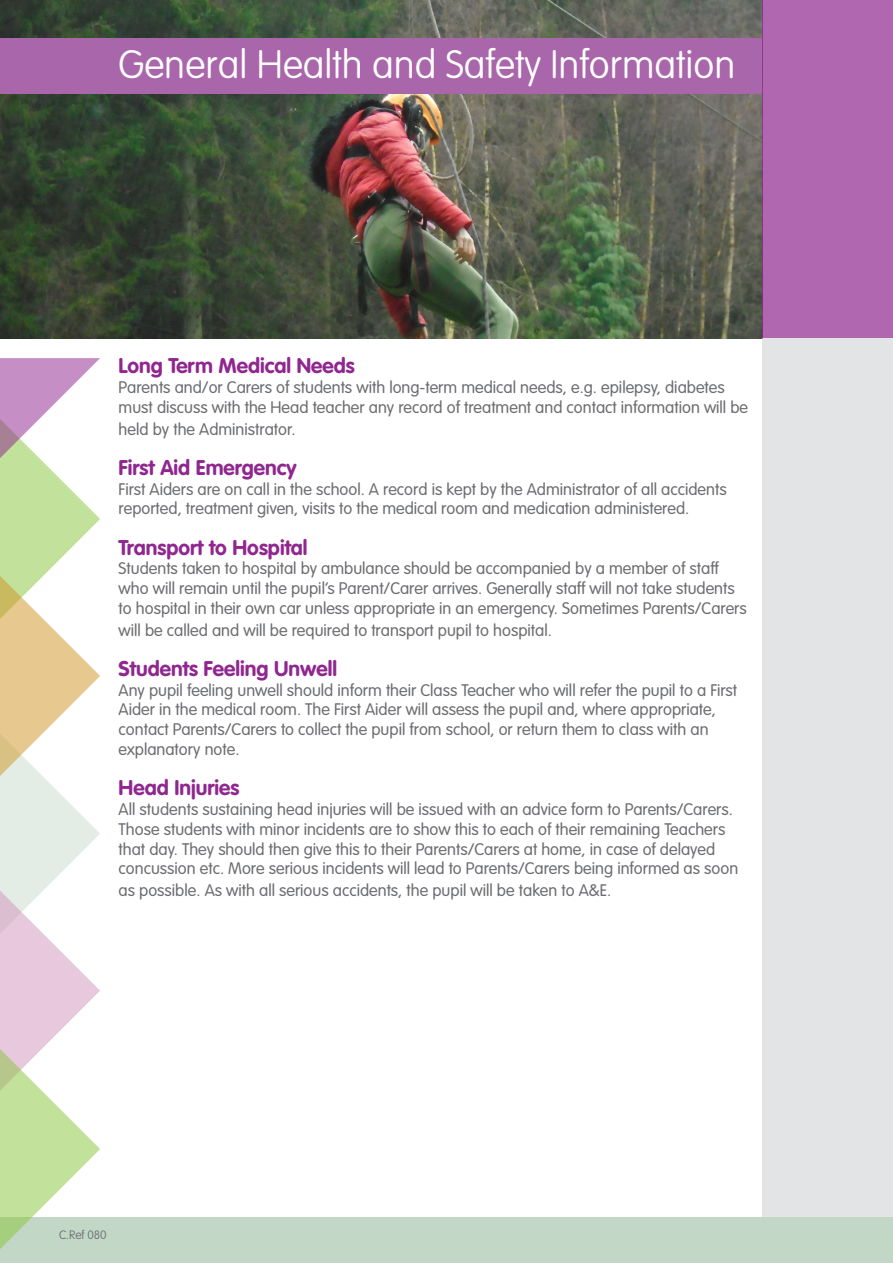
<style>
.page{position:relative;width:893px;height:1263px;background:#fff}
.page>*{position:absolute;margin:0;border:0;box-sizing:border-box;transform-origin:0 0}
.t1{font:100 39px "VAG Rounded Std";color:#fff}
.t2{font:700 21px "VAG Rounded Std";color:#90268f}
.t3{font:300 16.5px/19.8px "VAG Rounded Std";color:#6c6d70}
.t4{font:100 12px "VAG Rounded Std";color:#6c6d70}
</style>
<div class="page">
<img style="left:0;top:0;width:762px;height:338px">
<div style="left:762px;top:338px;width:131px;height:925px;background:#e3e4e5"></div>
<div style="left:0;top:1217px;width:893px;height:46px;background:#c3d7c6"></div>
<div style="left:762px;top:0;width:131px;height:338px;background:#b167b0"></div>
<svg style="left:0;top:358px;width:100px;height:891px"></svg>
<div style="left:0;top:38px;width:761px;height:55px;background:#a966aa"></div>
<p class="t1" style="left:118px;top:42px;width:619px">General Health and Safety Information</p>
<p class="t2" style="left:119px;top:354px;width:238px">Long Term Medical Needs</p>
<p class="t3" style="left:119px;top:378px;width:631px">Parents and/or Carers of students with long-term medical needs, e.g. epilepsy, diabetes must discuss with the Head teacher any record of treatment and contact information will be</p>
<p class="t3" style="left:119px;top:419px;width:178px">held by the Administrator.</p>
<p class="t2" style="left:119px;top:455px;width:180px">First Aid Emergency</p>
<p class="t3" style="left:119px;top:479px;width:610px">First Aiders are on call in the school. A record is kept by the Administrator of all accidents reported, treatment given, visits to the medical room and medication administered.</p>
<p class="t2" style="left:119px;top:535px;width:190px">Transport to Hospital</p>
<p class="t3" style="left:119px;top:559px;width:630px">Students taken to hospital by ambulance should be accompanied by a member of staff who will remain until the pupil’s Parent/Carer arrives. Generally staff will not take students to hospital in their own car unless appropriate in an emergency. Sometimes Parents/Carers</p>
<p class="t3" style="left:119px;top:620px;width:435px">will be called and will be required to transport pupil to hospital.</p>
<p class="t2" style="left:119px;top:656px;width:220px">Students Feeling Unwell</p>
<p class="t3" style="left:119px;top:680px;width:620px">Any pupil feeling unwell should inform their Class Teacher who will refer the pupil to a First Aider in the medical room. The First Aider will assess the pupil and, where appropriate, contact Parents/Carers to collect the pupil from school, or return them to class with an explanatory note.</p>
<p class="t2" style="left:119px;top:775px;width:122px">Head Injuries</p>
<p class="t3" style="left:119px;top:800px;width:621px">All students sustaining head injuries will be issued with an advice form to Parents/Carers.<br>Those students with minor incidents are to show this to each of their remaining Teachers that day. They should then give this to their Parents/Carers at home, in case of delayed concussion etc. More serious incidents will lead to Parents/Carers being informed as soon</p>
<p class="t3" style="left:119px;top:881px;width:494px">as possible. As with all serious accidents, the pupil will be taken to A&amp;E.</p>
<p class="t4" style="left:59px;top:1227px;width:49px">C.Ref 080</p>
</div>
